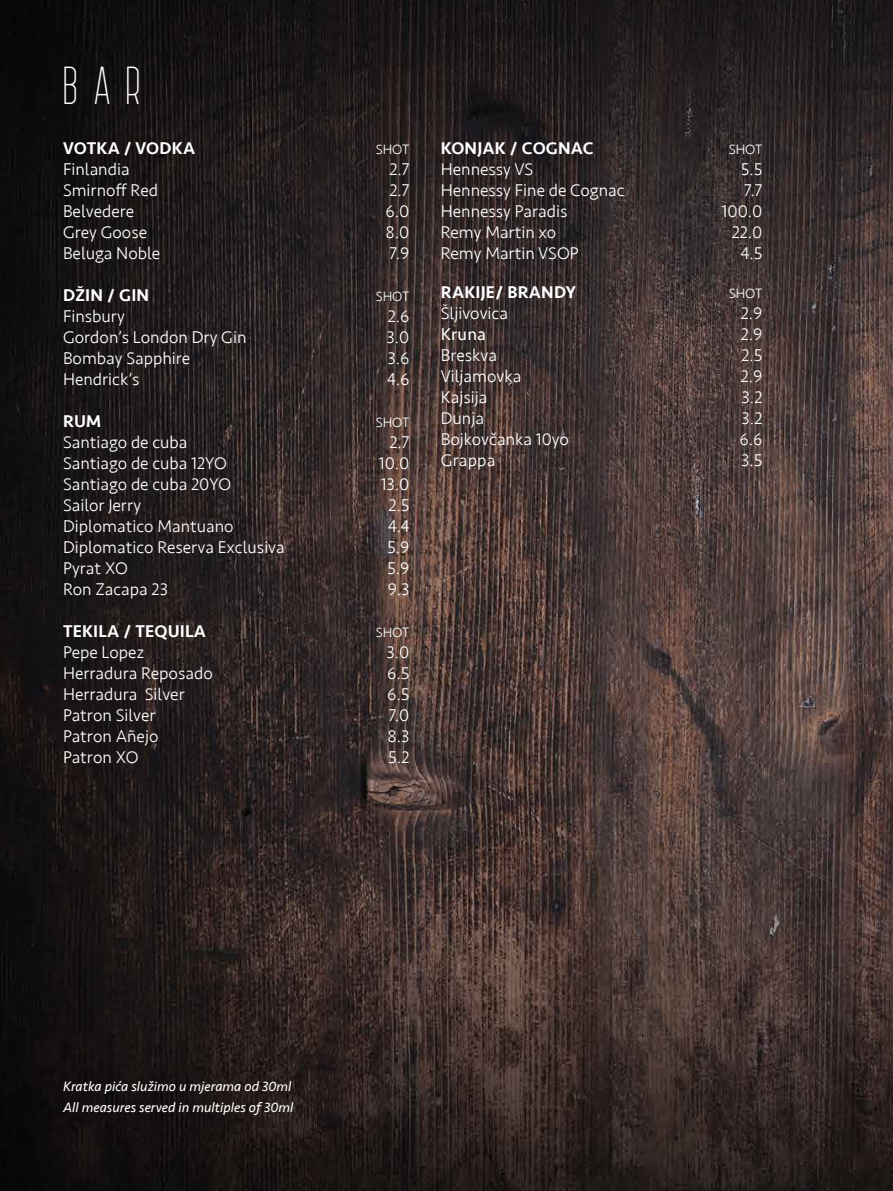
<style>
.page{position:relative;width:893px;height:1191px;background:#fff}
.page>*{position:absolute;margin:0;border:0;box-sizing:border-box;transform-origin:0 0}
.t1{font:300 40.25px "Post Scriptum";color:#fff}
.t2{font:300 17.5px "Seravek";color:#fff}
.t3{font:500 17.5px "Seravek";letter-spacing:.01em;color:#fff}
.t4{font:17.5px "Seravek";letter-spacing:.01em;color:#fff}
.t5{font:italic 14px/21px "Seravek";color:#fff}
.t6{font:300 14px "Seravek";color:#fff}
</style>
<div class="page">
<img style="left:0;top:0;width:893px;height:1191px">
<h1 class="t1" style="left:63px;top:54px;width:83px">B A R</h1>
<p class="t3" style="left:63px;top:137px;width:134px">VOTKA / VODKA</p>
<p class="t6" style="left:376px;top:141px;width:35px">SHOT</p>
<p class="t2" style="left:63px;top:159px;width:68px">Finlandia</p>
<p class="t2" style="left:389px;top:159px;width:22px">2.7</p>
<p class="t2" style="left:63px;top:180px;width:97px">Smirnoff Red</p>
<p class="t2" style="left:389px;top:180px;width:22px">2.7</p>
<p class="t2" style="left:63px;top:201px;width:73px">Belvedere</p>
<p class="t2" style="left:386px;top:201px;width:25px">6.0</p>
<p class="t2" style="left:63px;top:222px;width:86px">Grey Goose</p>
<p class="t2" style="left:386px;top:222px;width:25px">8.0</p>
<p class="t2" style="left:63px;top:243px;width:99px">Beluga Noble</p>
<p class="t2" style="left:390px;top:243px;width:21px">7.9</p>
<p class="t3" style="left:63px;top:284px;width:88px">DŽIN / GIN</p>
<p class="t6" style="left:376px;top:288px;width:35px">SHOT</p>
<p class="t2" style="left:63px;top:306px;width:64px">Finsbury</p>
<p class="t2" style="left:388px;top:306px;width:23px">2.6</p>
<p class="t2" style="left:63px;top:327px;width:185px">Gordon’s London Dry Gin</p>
<p class="t2" style="left:387px;top:327px;width:24px">3.0</p>
<p class="t2" style="left:63px;top:348px;width:129px">Bombay Sapphire</p>
<p class="t2" style="left:387px;top:348px;width:24px">3.6</p>
<p class="t2" style="left:63px;top:369px;width:78px">Hendrick’s</p>
<p class="t2" style="left:387px;top:369px;width:24px">4.6</p>
<p class="t3" style="left:63px;top:410px;width:40px">RUM</p>
<p class="t6" style="left:376px;top:414px;width:35px">SHOT</p>
<p class="t2" style="left:63px;top:432px;width:126px">Santiago de cuba</p>
<p class="t2" style="left:389px;top:432px;width:22px">2.7</p>
<p class="t2" style="left:63px;top:453px;width:165px">Santiago de cuba 12YO</p>
<p class="t2" style="left:379px;top:453px;width:32px">10.0</p>
<p class="t2" style="left:63px;top:474px;width:170px">Santiago de cuba 20YO</p>
<p class="t2" style="left:381px;top:474px;width:30px">13.0</p>
<p class="t2" style="left:63px;top:495px;width:80px">Sailor Jerry</p>
<p class="t2" style="left:388px;top:495px;width:23px">2.5</p>
<p class="t2" style="left:63px;top:516px;width:172px">Diplomatico Mantuano</p>
<p class="t2" style="left:388px;top:516px;width:23px">4.4</p>
<p class="t2" style="left:63px;top:537px;width:223px">Diplomatico Reserva Exclusiva</p>
<p class="t2" style="left:387px;top:537px;width:24px">5.9</p>
<p class="t2" style="left:63px;top:558px;width:66px">Pyrat XO</p>
<p class="t2" style="left:387px;top:558px;width:24px">5.9</p>
<p class="t2" style="left:63px;top:579px;width:107px">Ron Zacapa 23</p>
<p class="t2" style="left:388px;top:579px;width:23px">9.3</p>
<p class="t3" style="left:63px;top:620px;width:145px">TEKILA / TEQUILA</p>
<p class="t6" style="left:376px;top:624px;width:35px">SHOT</p>
<p class="t2" style="left:63px;top:642px;width:83px">Pepe Lopez</p>
<p class="t2" style="left:387px;top:642px;width:24px">3.0</p>
<p class="t2" style="left:63px;top:663px;width:151px">Herradura Reposado</p>
<p class="t2" style="left:387px;top:663px;width:24px">6.5</p>
<p class="t2" style="left:63px;top:684px;width:123px">Herradura Silver</p>
<p class="t2" style="left:387px;top:684px;width:24px">6.5</p>
<p class="t2" style="left:63px;top:705px;width:94px">Patron Silver</p>
<p class="t2" style="left:389px;top:705px;width:22px">7.0</p>
<p class="t2" style="left:63px;top:726px;width:97px">Patron Añejo</p>
<p class="t2" style="left:387px;top:726px;width:24px">8.3</p>
<p class="t2" style="left:63px;top:747px;width:77px">Patron XO</p>
<p class="t2" style="left:388px;top:747px;width:23px">5.2</p>
<p class="t3" style="left:441px;top:137px;width:154px">KONJAK / COGNAC</p>
<p class="t6" style="left:729px;top:141px;width:35px">SHOT</p>
<p class="t2" style="left:441px;top:159px;width:94px">Hennessy VS</p>
<p class="t2" style="left:741px;top:159px;width:23px">5.5</p>
<p class="t2" style="left:441px;top:180px;width:185px">Hennessy Fine de Cognac</p>
<p class="t2" style="left:744px;top:180px;width:20px">7.7</p>
<p class="t2" style="left:441px;top:201px;width:128px">Hennessy Paradis</p>
<p class="t2" style="left:722px;top:201px;width:42px">100.0</p>
<p class="t2" style="left:441px;top:222px;width:117px">Remy Martin xo</p>
<p class="t2" style="left:732px;top:222px;width:32px">22.0</p>
<p class="t2" style="left:441px;top:243px;width:139px">Remy Martin VSOP</p>
<p class="t2" style="left:740px;top:243px;width:24px">4.5</p>
<p class="t3" style="left:441px;top:281px;width:137px">RAKIJE/ BRANDY</p>
<p class="t6" style="left:729px;top:285px;width:35px">SHOT</p>
<p class="t2" style="left:441px;top:302px;width:69px">Šljivovica</p>
<p class="t2" style="left:741px;top:302px;width:23px">2.9</p>
<p class="t4" style="left:441px;top:320px;width:47px">Kruna</p>
<p class="t2" style="left:741px;top:323px;width:23px">2.9</p>
<p class="t2" style="left:441px;top:344px;width:58px">Breskva</p>
<p class="t2" style="left:741px;top:344px;width:23px">2.5</p>
<p class="t2" style="left:441px;top:365px;width:82px">Viljamovka</p>
<p class="t2" style="left:741px;top:365px;width:23px">2.9</p>
<p class="t2" style="left:441px;top:386px;width:48px">Kajsija</p>
<p class="t2" style="left:741px;top:386px;width:22px">3.2</p>
<p class="t2" style="left:441px;top:407px;width:45px">Dunja</p>
<p class="t2" style="left:741px;top:407px;width:22px">3.2</p>
<p class="t2" style="left:441px;top:428px;width:130px">Bojkovčanka 10yo</p>
<p class="t2" style="left:739px;top:428px;width:25px">6.6</p>
<p class="t2" style="left:441px;top:449px;width:56px">Grappa</p>
<p class="t2" style="left:741px;top:449px;width:23px">3.5</p>
<p class="t5" style="left:63px;top:1075px;width:232px">Kratka pića služimo u mjerama od 30ml<br>All measures served in multiples of 30ml</p>
</div>
